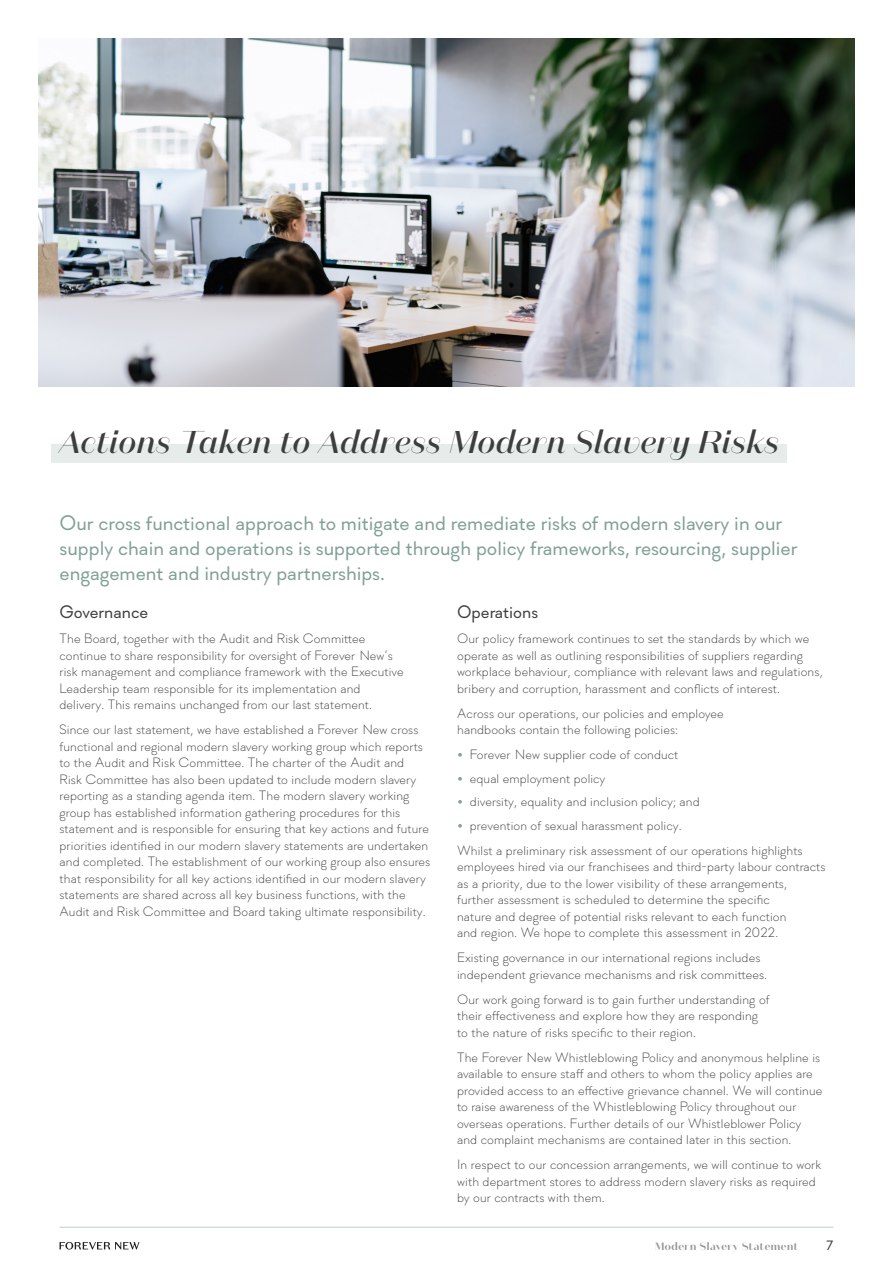
<style>
.page{position:relative;width:893px;height:1263px;background:#fff}
.page>*{position:absolute;margin:0;border:0;box-sizing:border-box;transform-origin:0 0}
.t1{font:italic 500 31.5px "Domaine Sans Display";letter-spacing:.02em;color:#3e3e3f}
.Intro_Text{font:21px/25.2px "Soin Sans Pro";color:#80a097}
.t2{font:18px "Soin Sans Pro";color:#3e3e3f}
.Body_Text{font:300 13.5px/16.5px "Soin Sans Pro";letter-spacing:.01em;color:#3e3e3f}
.t3{font:13.5px "Soin Sans Pro";color:#3e3e3f}
.t4{font:600 10.5px "Domaine Sans Display";letter-spacing:.05em;color:#939598}
.s1{color:#80a097}
</style>
<div class="page">
<div style="left:51px;top:444px;width:736px;height:18px;background:#e6ecea"></div>
<div style="left:51px;top:445px;width:736px;height:18px;background:#e6ecea"></div>
<img style="left:38px;top:38px;width:817px;height:348px">
<hr style="left:60px;top:1227px;width:773px;height:1px;background:#c0d0cb">
<svg style="left:60px;top:1242px;width:79px;height:7px"></svg>
<h1 class="t1" style="left:60px;top:423px;width:721px">Actions Taken to Address Modern Slavery Risks</h1>
<p class="Intro_Text" style="left:60px;top:510px;width:739px">Our cross functional approach to mitigate and remediate risks of modern slavery in our supply chain and operations is supported through policy frameworks, resourcing, supplier engagement and industry partnerships.</p>
<h2 class="t2" style="left:60px;top:601px;width:90px">Governance</h2>
<p class="Body_Text" style="left:60px;top:631px;width:346px">The Board, together with the Audit and Risk Committee continue to share responsibility for oversight of Forever New’s risk management and compliance framework with the Executive Leadership team responsible for its implementation and delivery. This remains unchanged from our last statement.</p>
<p class="Body_Text" style="left:60px;top:722px;width:372px">Since our last statement, we have established a Forever New cross functional and regional modern slavery working group which reports to the Audit and Risk Committee. The charter of the Audit and<br>Risk Committee has also been updated to include modern slavery reporting as a standing agenda item. The modern slavery working group has established information gathering procedures for this statement and is responsible for ensuring that key actions and future priorities identified in our modern slavery statements are undertaken and completed. The establishment of our working group also ensures that responsibility for all key actions identified in our modern slavery statements are shared across all key business functions, with the Audit and Risk Committee and Board taking ultimate responsibility.</p>
<h2 class="t2" style="left:457px;top:601px;width:83px">Operations</h2>
<p class="Body_Text" style="left:457px;top:631px;width:367px">Our policy framework continues to set the standards by which we operate as well as outlining responsibilities of suppliers regarding workplace behaviour, compliance with relevant laws and regulations, bribery and corruption, harassment and conflicts of interest.</p>
<p class="Body_Text" style="left:457px;top:705px;width:268px">Across our operations, our policies and employee handbooks contain the following policies:</p>
<p class="Body_Text" style="left:457px;top:747px;width:223px"><span class="s1">•</span> Forever New supplier code of conduct</p>
<p class="Body_Text" style="left:457px;top:770px;width:150px"><span class="s1">•</span> equal employment policy</p>
<p class="Body_Text" style="left:457px;top:794px;width:244px"><span class="s1">•</span> diversity, equality and inclusion policy; and</p>
<p class="Body_Text" style="left:457px;top:817px;width:226px"><span class="s1">•</span> prevention of sexual harassment policy.</p>
<p class="Body_Text" style="left:457px;top:842px;width:370px">Whilst a preliminary risk assessment of our operations highlights employees hired via our franchisees and third-party labour contracts as a priority, due to the lower visibility of these arrangements, further assessment is scheduled to determine the specific<br>nature and degree of potential risks relevant to each function<br>and region. We hope to complete this assessment in 2022.</p>
<p class="Body_Text" style="left:457px;top:950px;width:312px">Existing governance in our international regions includes independent grievance mechanisms and risk committees.</p>
<p class="Body_Text" style="left:457px;top:991px;width:314px">Our work going forward is to gain further understanding of their effectiveness and explore how they are responding to the nature of risks specific to their region.</p>
<p class="Body_Text" style="left:457px;top:1049px;width:367px">The Forever New Whistleblowing Policy and anonymous helpline is available to ensure staff and others to whom the policy applies are provided access to an effective grievance channel. We will continue to raise awareness of the Whistleblowing Policy throughout our overseas operations. Further details of our Whistleblower Policy and complaint mechanisms are contained later in this section.</p>
<p class="Body_Text" style="left:457px;top:1157px;width:366px">In respect to our concession arrangements, we will continue to work with department stores to address modern slavery risks as required by our contracts with them.</p>
<p class="t4" style="left:655px;top:1239px;width:145px">Modern Slavery Statement</p>
<p class="t3" style="left:826px;top:1237px;width:8px">7</p>
</div>
